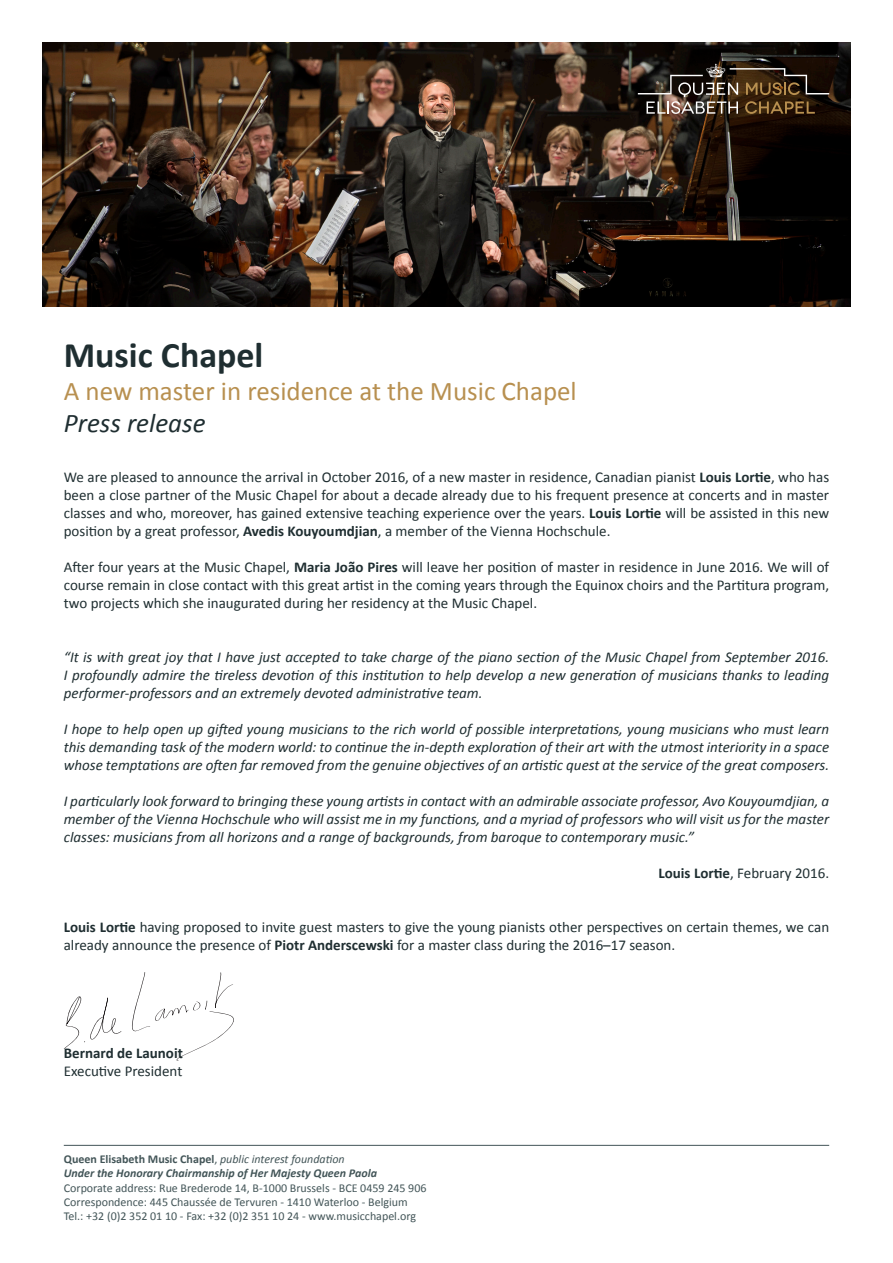
<style>
.page{position:relative;width:893px;height:1263px;background:#fff}
.page>*{position:absolute;margin:0;border:0;box-sizing:border-box;transform-origin:0 0}
.t1{font:700 36px "Calibri";color:#1f2e31}
.t2{font:27px "Calibri";color:#b89050}
.t3{font:italic 27px "Calibri";color:#1f2e31}
.t4{font:15px/18px "Calibri";color:#1f2e31;text-align:justify}
.t5{font:italic 15px/18px "Calibri";color:#1f2e31;text-align:justify}
.t6{font:700 15px "Calibri";color:#1f2e31}
.t7{font:12px "Calibri";color:#435558}
.t8{font:700 12px "Calibri";color:#435558}
.t9{font:italic 700 12px "Calibri";color:#435558}
.s1{font-weight:700}
.s2{font-weight:400}
.s3{font-weight:400;font-style:italic}
</style>
<div class="page">
<hr style="left:64px;top:1145px;width:765px;height:1px;background:#435558">
<img style="left:43px;top:43px;width:807px;height:263px">
<svg style="left:638px;top:64px;width:191px;height:50px;background:#47392c"></svg>
<svg style="left:64px;top:996px;width:58px;height:53px"></svg>
<svg style="left:132px;top:972px;width:102px;height:88px"></svg>
<p class="t1" style="left:64px;top:333px;width:201px">Music Chapel</p>
<p class="t2" style="left:64px;top:374px;width:514px">A new master in residence at the Music Chapel</p>
<p class="t3" style="left:64px;top:406px;width:143px">Press release</p>
<p class="t4" style="left:64px;top:468px;width:767px">We are pleased to announce the arrival in October 2016, of a new master in residence, Canadian pianist <span class="s1">Louis Lortie</span>, who has been a close partner of the Music Chapel for about a decade already due to his frequent presence at concerts and in master classes and who, moreover, has gained extensive teaching experience over the years. <span class="s1">Louis Lortie</span> will be assisted in this new position by a great professor, <span class="s1">Avedis Kouyoumdjian</span>, a member of the Vienna Hochschule.</p>
<p class="t4" style="left:64px;top:558px;width:767px">After four years at the Music Chapel, <span class="s1">Maria João Pires</span> will leave her position of master in residence in June 2016. We will of course remain in close contact with this great artist in the coming years through the Equinox choirs and the Partitura program, two projects which she inaugurated during her residency at the Music Chapel.</p>
<p class="t5" style="left:64px;top:648px;width:767px">“It is with great joy that I have just accepted to take charge of the piano section of the Music Chapel from September 2016.<br>I profoundly admire the tireless devotion of this institution to help develop a new generation of musicians thanks to leading performer-professors and an extremely devoted administrative team.</p>
<p class="t5" style="left:64px;top:720px;width:767px">I hope to help open up gifted young musicians to the rich world of possible interpretations, young musicians who must learn this demanding task of the modern world: to continue the in-depth exploration of their art with the utmost interiority in a space whose temptations are often far removed from the genuine objectives of an artistic quest at the service of the great composers.</p>
<p class="t5" style="left:64px;top:792px;width:767px">I particularly look forward to bringing these young artists in contact with an admirable associate professor, Avo Kouyoumdjian, a member of the Vienna Hochschule who will assist me in my functions, and a myriad of professors who will visit us for the master classes: musicians from all horizons and a range of backgrounds, from baroque to contemporary music.”</p>
<p class="t4" style="left:658px;top:864px;width:172px"><span class="s1">Louis Lortie</span>, February 2016.</p>
<p class="t4" style="left:64px;top:918px;width:767px"><span class="s1">Louis Lortie</span> having proposed to invite guest masters to give the young pianists other perspectives on certain themes, we can already announce the presence of <span class="s1">Piotr Anderscewski</span> for a master class during the 2016–17 season.</p>
<p class="t6" style="left:64px;top:1044px;width:121px">Bernard de Launoit</p>
<p class="t4" style="left:64px;top:1062px;width:120px">Executive President</p>
<p class="t8" style="left:64px;top:1151px;width:282px">Queen Elisabeth Music Chapel<span class="s2">,</span> <span class="s3">public interest foundation</span></p>
<p class="t9" style="left:64px;top:1166px;width:315px">Under the Honorary Chairmanship of Her Majesty Queen Paola</p>
<p class="t7" style="left:64px;top:1180px;width:364px">Corporate address: Rue Brederode 14, B-1000 Brussels - BCE 0459 245 906</p>
<p class="t7" style="left:64px;top:1194px;width:346px">Correspondence: 445 Chaussée de Tervuren - 1410 Waterloo - Belgium</p>
<p class="t7" style="left:64px;top:1209px;width:354px">Tel.: +32 (0)2 352 01 10 - Fax: +32 (0)2 351 10 24 - www.musicchapel.org</p>
</div>
